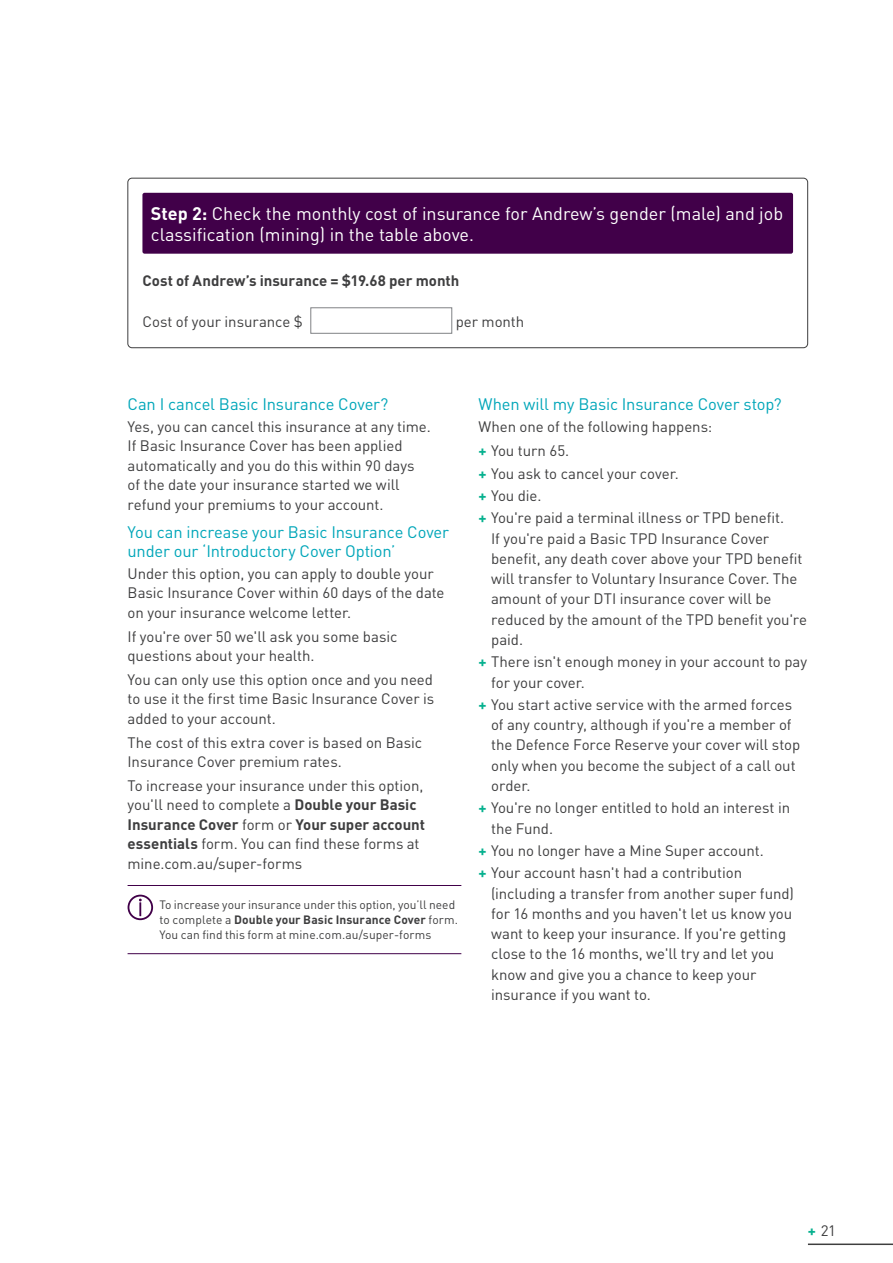
<style>
.page{position:relative;width:893px;height:1263px;background:#fff}
.page>*{position:absolute;margin:0;border:0;box-sizing:border-box;transform-origin:0 0}
.Heading_Box{font:18px/21px "DIN Pro";color:#fff}
.t1{font:16.5px/19.5px "DIN Pro";letter-spacing:-.01em;color:#00a6b9}
.Body_copy{font:15px/20.2px "DIN Pro";letter-spacing:-.005em;color:#3e3e3f}
.Body_copy-2{font:700 15px "DIN Pro";color:#3e3e3f}
.Information_small_pr{font:12px/15px "DIN Pro";letter-spacing:.005em;color:#3e3e3f}
.s1{font-weight:700}
.s2{font-weight:700;color:#07b18f}
</style>
<div class="page">
<div style="left:128px;top:178px;width:680px;height:170px;border:1px solid #3e3e3f;border-radius:4px"></div>
<div style="left:310px;top:307px;width:142px;height:27px;border:1px solid #808285"></div>
<div style="left:142px;top:193px;width:651px;height:61px;background:#410049;border-radius:2px"></div>
<hr style="left:128px;top:885px;width:333px;height:1px;background:#410049">
<svg style="left:128px;top:895px;width:25px;height:25px"></svg>
<hr style="left:128px;top:953px;width:333px;height:1px;background:#410049">
<hr style="left:808px;top:1243px;width:85px;height:2px;background:#3e3e3f">
<p class="Heading_Box" style="left:151px;top:202px;width:634px"><span class="s1">Step 2:</span> Check the monthly cost of insurance for Andrew’s gender (male) and job classification (mining) in the table above.</p>
<p class="Body_copy-2" style="left:142px;top:270px;width:318px">Cost of Andrew’s insurance = $19.68 per month</p>
<p class="Body_copy" style="left:142px;top:311px;width:162px">Cost of your insurance $</p>
<p class="Body_copy" style="left:456px;top:311px;width:70px">per month</p>
<h3 class="t1" style="left:128px;top:394px;width:262px">Can I cancel Basic Insurance Cover?</h3>
<p class="Body_copy" style="left:128px;top:416px;width:305px;line-height:19.5px">Yes, you can cancel this insurance at any time.<br>If Basic Insurance Cover has been applied automatically and you do this within 90 days of the date your insurance started we will refund your premiums to your account.</p>
<h3 class="t1" style="left:128px;top:521px;width:323px">You can increase your Basic Insurance Cover under our ‘Introductory Cover Option’</h3>
<p class="Body_copy" style="left:128px;top:563px;width:318px;line-height:19.5px">Under this option, you can apply to double your<br>Basic Insurance Cover within 60 days of the date on your insurance welcome letter.</p>
<p class="Body_copy" style="left:128px;top:626px;width:271px;line-height:19.5px">If you're over 50 we'll ask you some basic questions about your health.</p>
<p class="Body_copy" style="left:128px;top:669px;width:308px;line-height:19.5px;text-align:justify">You can only use this option once and you need to use it the first time Basic Insurance Cover is added to your account.</p>
<p class="Body_copy" style="left:128px;top:732px;width:296px;line-height:19.5px">The cost of this extra cover is based on Basic<br>Insurance Cover premium rates.</p>
<p class="Body_copy" style="left:128px;top:775px;width:299px;line-height:19.5px">To increase your insurance under this option, you'll need to complete a <span class="s1">Double your Basic Insurance Cover</span> form or <span class="s1">Your super account essentials</span> form. You can find these forms at mine.com.au/super-forms</p>
<p class="Information_small_pr" style="left:159px;top:897px;width:300px">To increase your insurance under this option, you’ll need to complete a <span class="s1">Double your Basic Insurance Cover</span> form.<br>You can find this form at mine.com.au/super-forms</p>
<h3 class="t1" style="left:478px;top:394px;width:305px">When will my Basic Insurance Cover stop?</h3>
<p class="Body_copy" style="left:478px;top:416px;width:235px">When one of the following happens:</p>
<p class="Body_copy" style="left:478px;top:440px;width:92px"><span class="s2">+</span> You turn 65.</p>
<p class="Body_copy" style="left:478px;top:462px;width:202px"><span class="s2">+</span> You ask to cancel your cover.</p>
<p class="Body_copy" style="left:478px;top:485px;width:65px"><span class="s2">+</span> You die.</p>
<p class="Body_copy" style="left:491px;top:507px;width:317px;text-indent:-13px"><span class="s2">+</span> You're paid a terminal illness or TPD benefit.<br>If you're paid a Basic TPD Insurance Cover benefit, any death cover above your TPD benefit will transfer to Voluntary Insurance Cover. The amount of your DTI insurance cover will be reduced by the amount of the TPD benefit you're paid.</p>
<p class="Body_copy" style="left:491px;top:651px;width:317px;text-indent:-13px"><span class="s2">+</span> There isn't enough money in your account to pay for your cover.</p>
<p class="Body_copy" style="left:491px;top:694px;width:311px;text-indent:-13px"><span class="s2">+</span> You start active service with the armed forces of any country, although if you're a member of the Defence Force Reserve your cover will stop only when you become the subject of a call out order.</p>
<p class="Body_copy" style="left:491px;top:797px;width:300px;text-indent:-13px"><span class="s2">+</span> You're no longer entitled to hold an interest in the Fund.</p>
<p class="Body_copy" style="left:478px;top:840px;width:287px"><span class="s2">+</span> You no longer have a Mine Super account.</p>
<p class="Body_copy" style="left:491px;top:862px;width:304px;text-indent:-13px"><span class="s2">+</span> Your account hasn't had a contribution (including a transfer from another super fund) for 16 months and you haven't let us know you want to keep your insurance. If you're getting close to the 16 months, we'll try and let you know and give you a chance to keep your insurance if you want to.</p>
<p class="Body_copy" style="left:808px;top:1220px;width:30px"><span class="s2">+</span> 21</p>
</div>
